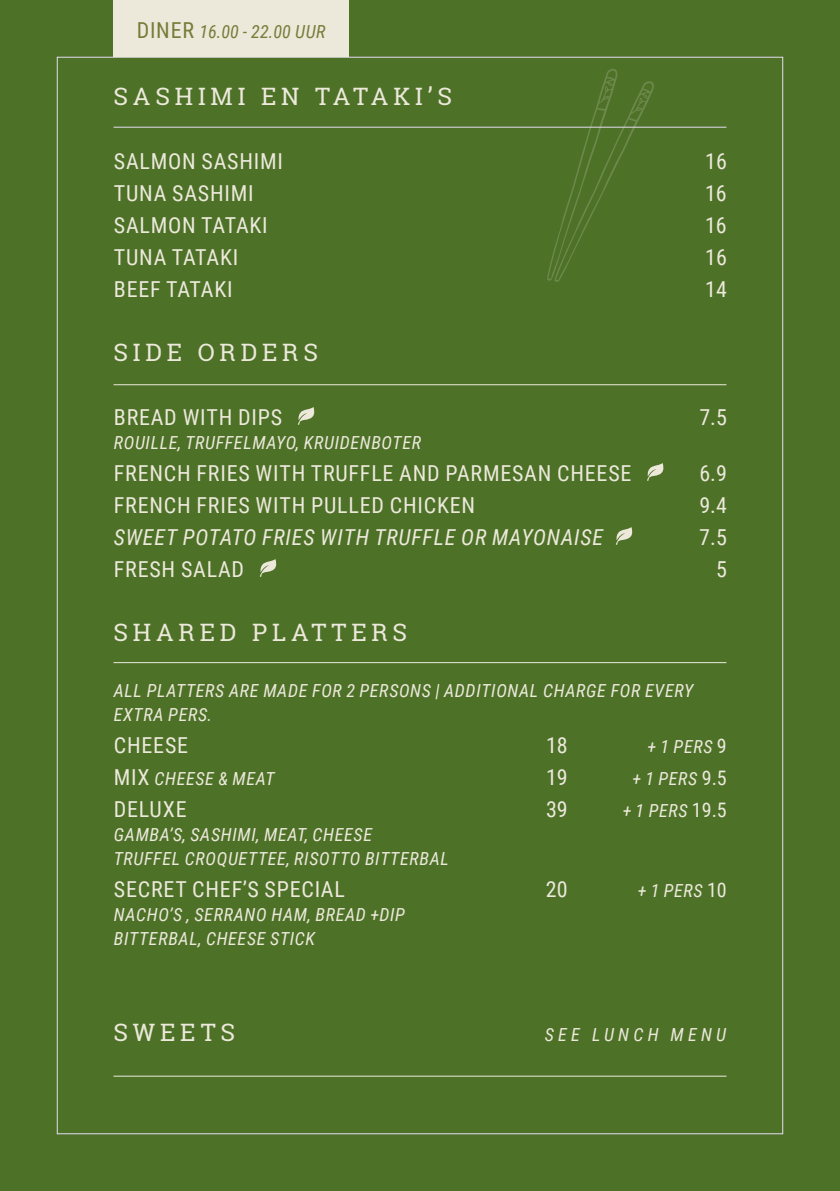
<style>
.page{position:relative;width:840px;height:1191px;background:#fff}
.page>*{position:absolute;margin:0;border:0;box-sizing:border-box;transform-origin:0 0}
.t1{font:24px "Roboto Slab";letter-spacing:.2em;color:#ece9db}
.t2{font:22px "Roboto Condensed";letter-spacing:.035em;color:#ece9db}
.t3{font:italic 22px "Roboto Condensed";letter-spacing:.035em;color:#ece9db}
.t4{font:italic 18px/24px "Roboto Condensed";letter-spacing:.035em;color:#ece9db}
.t5{font:italic 18px "Roboto Condensed";color:#767d38}
.t6{font:italic 18px "Roboto Condensed";letter-spacing:.235em;color:#ece9db}
.s1{font-style:normal;font-size:22px}
.s2{font-style:normal;font-size:20px}
</style>
<div class="page">
<div style="left:0;top:0;width:839px;height:1191px;background:#4e7128"></div>
<svg style="left:298px;top:407px;width:17px;height:18px"></svg>
<svg style="left:647px;top:463px;width:17px;height:18px"></svg>
<svg style="left:615px;top:527px;width:18px;height:18px"></svg>
<svg style="left:259px;top:559px;width:18px;height:18px"></svg>
<hr style="left:113px;top:127px;width:613px;height:1px;background:#ece9db">
<hr style="left:113px;top:384px;width:613px;height:1px;background:#ece9db">
<hr style="left:113px;top:662px;width:613px;height:1px;background:#ece9db">
<hr style="left:113px;top:1075px;width:613px;height:1px;background:#ece9db">
<div style="left:113px;top:0;width:235px;height:57px;background:#ece9db"></div>
<svg style="left:546px;top:69px;width:108px;height:213px"></svg>
<p class="t5" style="left:137px;top:19px;width:190px"><span class="s1">DINER</span> 16.00 - 22.00 UUR</p>
<p class="t1" style="left:113px;top:79px;width:340px">SASHIMI EN TATAKI’S</p>
<p class="t2" style="left:114px;top:145px;width:170px">SALMON SASHIMI</p>
<p class="t2" style="left:704px;top:145px;width:23px">16</p>
<p class="t2" style="left:114px;top:177px;width:141px">TUNA SASHIMI</p>
<p class="t2" style="left:704px;top:177px;width:23px">16</p>
<p class="t2" style="left:114px;top:209px;width:155px">SALMON TATAKI</p>
<p class="t2" style="left:704px;top:209px;width:23px">16</p>
<p class="t2" style="left:114px;top:241px;width:126px">TUNA TATAKI</p>
<p class="t2" style="left:704px;top:241px;width:23px">16</p>
<p class="t2" style="left:114px;top:273px;width:120px">BEEF TATAKI</p>
<p class="t2" style="left:704px;top:273px;width:23px">14</p>
<p class="t1" style="left:113px;top:335px;width:206px">SIDE ORDERS</p>
<p class="t2" style="left:114px;top:401px;width:170px">BREAD WITH DIPS</p>
<p class="t2" style="left:699px;top:401px;width:29px">7.5</p>
<p class="t4" style="left:114px;top:429px;width:309px">ROUILLE, TRUFFELMAYO, KRUIDENBOTER</p>
<p class="t2" style="left:114px;top:457px;width:518px">FRENCH FRIES WITH TRUFFLE AND PARMESAN CHEESE</p>
<p class="t2" style="left:699px;top:457px;width:29px">6.9</p>
<p class="t2" style="left:114px;top:489px;width:362px">FRENCH FRIES WITH PULLED CHICKEN</p>
<p class="t2" style="left:699px;top:489px;width:29px">9.4</p>
<p class="t3" style="left:114px;top:521px;width:490px">SWEET POTATO FRIES WITH TRUFFLE OR MAYONAISE</p>
<p class="t2" style="left:699px;top:521px;width:29px">7.5</p>
<p class="t2" style="left:114px;top:553px;width:132px">FRESH SALAD</p>
<p class="t2" style="left:715px;top:553px;width:12px">5</p>
<p class="t1" style="left:113px;top:615px;width:295px">SHARED PLATTERS</p>
<p class="t4" style="left:114px;top:677px;width:580px">ALL PLATTERS ARE MADE FOR 2 PERSONS | ADDITIONAL CHARGE FOR EVERY<br>EXTRA PERS.</p>
<p class="t2" style="left:114px;top:729px;width:76px">CHEESE</p>
<p class="t2" style="left:545px;top:729px;width:23px">18</p>
<p class="t4" style="left:647px;top:733px;width:81px">+ 1 PERS <span class="s2">9</span></p>
<p class="t4" style="left:114px;top:765px;width:162px"><span class="s1">MIX</span> CHEESE &amp; MEAT</p>
<p class="t2" style="left:545px;top:761px;width:23px">19</p>
<p class="t4" style="left:632px;top:765px;width:96px">+ 1 PERS <span class="s2">9.5</span></p>
<p class="t2" style="left:114px;top:793px;width:74px">DELUXE</p>
<p class="t2" style="left:545px;top:793px;width:23px">39</p>
<p class="t4" style="left:622px;top:797px;width:106px">+ 1 PERS <span class="s2">19.5</span></p>
<p class="t4" style="left:114px;top:821px;width:336px">GAMBA’S, SASHIMI, MEAT, CHEESE<br>TRUFFEL CROQUETTEE, RISOTTO BITTERBAL</p>
<p class="t2" style="left:114px;top:873px;width:232px">SECRET CHEF’S SPECIAL</p>
<p class="t2" style="left:545px;top:873px;width:23px">20</p>
<p class="t4" style="left:637px;top:877px;width:90px">+ 1 PERS <span class="s2">10</span></p>
<p class="t4" style="left:114px;top:901px;width:292px">NACHO’S , SERRANO HAM, BREAD +DIP<br>BITTERBAL, CHEESE STICK</p>
<p class="t1" style="left:113px;top:1015px;width:123px">SWEETS</p>
<p class="t6" style="left:544px;top:1022px;width:183px">SEE LUNCH MENU</p>
</div>
